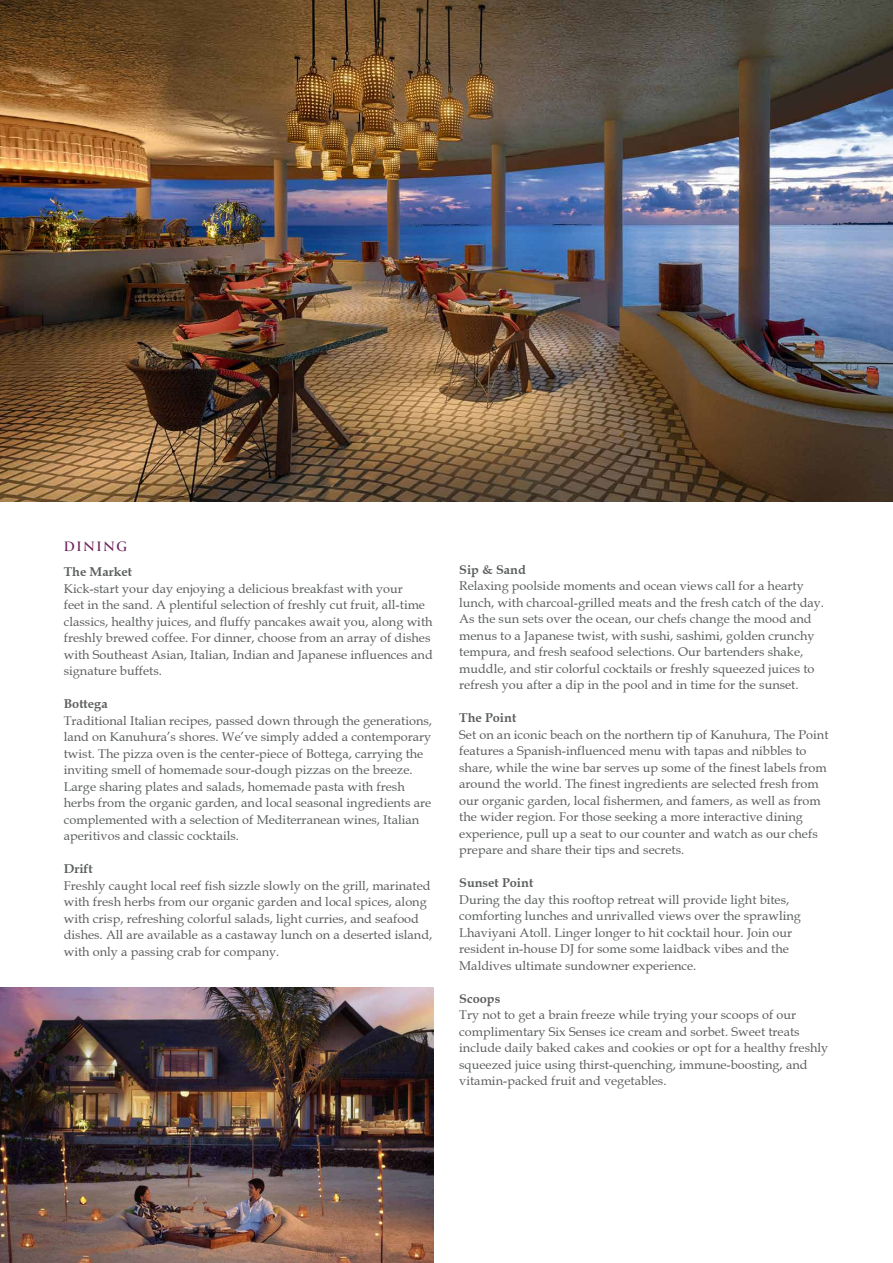
<style>
.page{position:relative;width:893px;height:1263px;background:#fff}
.page>*{position:absolute;margin:0;border:0;box-sizing:border-box;transform-origin:0 0}
.t1{font:700 15px "Canto";letter-spacing:.1em;color:#6d2158}
.t2{font:12.75px/16.5px "Book Antiqua";color:#5c5e5e}
.t3{font:700 12.75px "Book Antiqua";color:#5c5e5e}
</style>
<div class="page">
<img style="left:0;top:0;width:893px;height:502px">
<img style="left:0;top:988px;width:434px;height:275px">
<p class="t1" style="left:64px;top:537px;width:65px">DINING</p>
<p class="t3" style="left:64px;top:564px;width:70px">The Market</p>
<p class="t2" style="left:64px;top:580px;width:370px">Kick-start your day enjoying a delicious breakfast with your<br>feet in the sand. A plentiful selection of freshly cut fruit, all-time classics, healthy juices, and fluffy pancakes await you, along with freshly brewed coffee. For dinner, choose from an array of dishes with Southeast Asian, Italian, Indian and Japanese influences and signature buffets.</p>
<p class="t3" style="left:64px;top:696px;width:45px">Bottega</p>
<p class="t2" style="left:64px;top:712px;width:370px">Traditional Italian recipes, passed down through the generations, land on Kanuhura’s shores. We’ve simply added a contemporary twist. The pizza oven is the center-piece of Bottega, carrying the inviting smell of homemade sour-dough pizzas on the breeze.<br>Large sharing plates and salads, homemade pasta with fresh herbs from the organic garden, and local seasonal ingredients are complemented with a selection of Mediterranean wines, Italian aperitivos and classic cocktails.</p>
<p class="t3" style="left:64px;top:861px;width:31px">Drift</p>
<p class="t2" style="left:64px;top:877px;width:370px">Freshly caught local reef fish sizzle slowly on the grill, marinated with fresh herbs from our organic garden and local spices, along with crisp, refreshing colorful salads, light curries, and seafood dishes. All are available as a castaway lunch on a deserted island, with only a passing crab for company.</p>
<p class="t3" style="left:459px;top:562px;width:68px">Sip &amp; Sand</p>
<p class="t2" style="left:459px;top:578px;width:366px">Relaxing poolside moments and ocean views call for a hearty lunch, with charcoal-grilled meats and the fresh catch of the day.<br>As the sun sets over the ocean, our chefs change the mood and menus to a Japanese twist, with sushi, sashimi, golden crunchy tempura, and fresh seafood selections. Our bartenders shake, muddle, and stir colorful cocktails or freshly squeezed juices to refresh you after a dip in the pool and in time for the sunset.</p>
<p class="t3" style="left:459px;top:710px;width:59px">The Point</p>
<p class="t2" style="left:459px;top:726px;width:371px">Set on an iconic beach on the northern tip of Kanuhura, The Point features a Spanish-influenced menu with tapas and nibbles to share, while the wine bar serves up some of the finest labels from around the world. The finest ingredients are selected fresh from our organic garden, local fishermen, and famers, as well as from the wider region. For those seeking a more interactive dining experience, pull up a seat to our counter and watch as our chefs prepare and share their tips and secrets.</p>
<p class="t3" style="left:459px;top:875px;width:76px">Sunset Point</p>
<p class="t2" style="left:459px;top:891px;width:343px">During the day this rooftop retreat will provide light bites, comforting lunches and unrivalled views over the sprawling Lhaviyani Atoll. Linger longer to hit cocktail hour. Join our resident in-house DJ for some some laidback vibes and the Maldives ultimate sundowner experience.</p>
<p class="t3" style="left:459px;top:991px;width:43px">Scoops</p>
<p class="t2" style="left:459px;top:1007px;width:371px">Try not to get a brain freeze while trying your scoops of our complimentary Six Senses ice cream and sorbet. Sweet treats include daily baked cakes and cookies or opt for a healthy freshly squeezed juice using thirst-quenching, immune-boosting, and vitamin-packed fruit and vegetables.</p>
</div>
